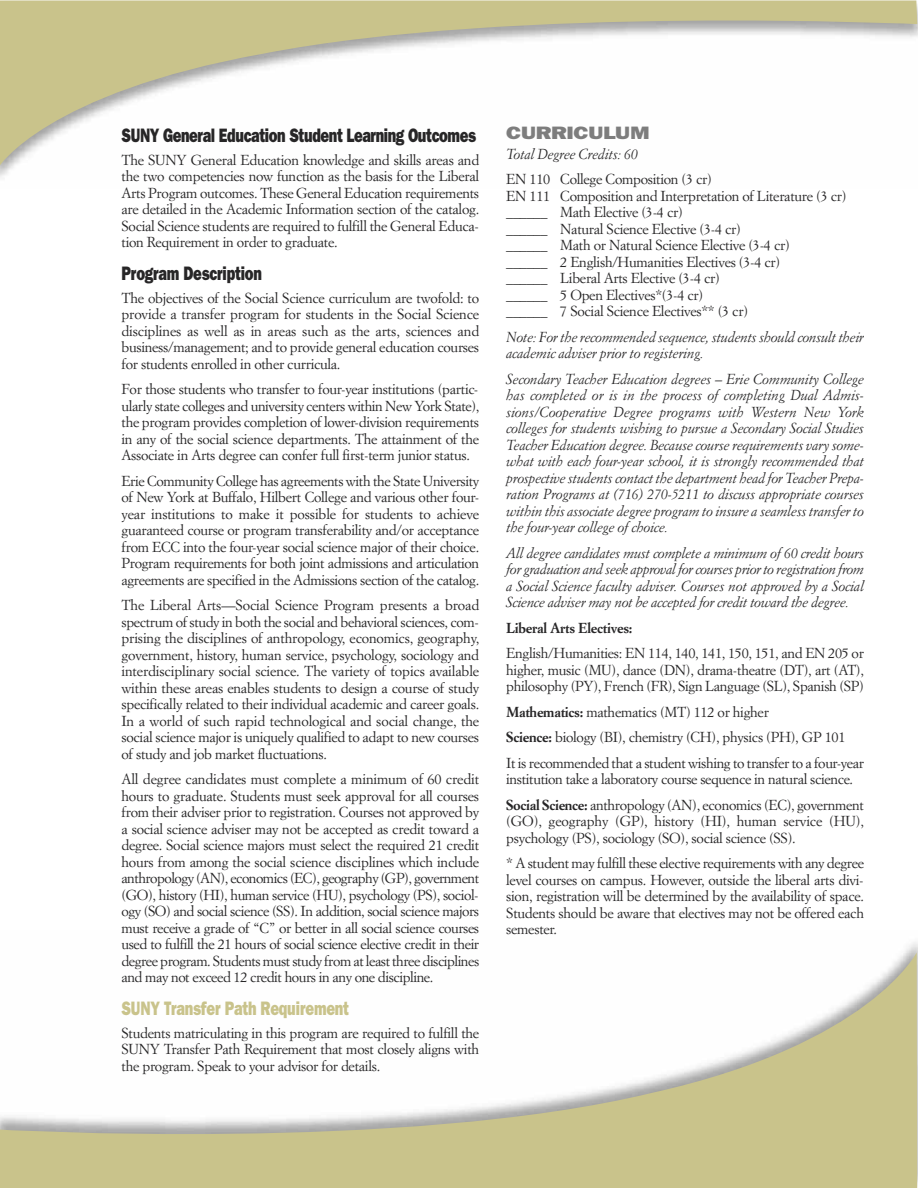
<style>
.page{position:relative;width:918px;height:1188px;background:#fff}
.page>*{position:absolute;margin:0;border:0;box-sizing:border-box;transform-origin:0 0}
.t1{font:19.5px "Francis Gothic Reduced Normal";letter-spacing:-.02em;color:#272627}
.t2{font:19.5px "Francis Gothic Reduced Normal";letter-spacing:-.01em;color:#c9c38b}
.t3{font:18px "Francis Gothic Extended Normal";letter-spacing:-.02em;color:#7d7d7d;scale:.85 1}
.t4{font:14.25px/16.5px "Simoncini Garamond";letter-spacing:-.02em;color:#272627;text-align:justify}
.t5{font:italic 14.25px/16.5px "Simoncini Garamond";letter-spacing:-.025em;color:#272627;text-align:justify}
.t6{font:700 14.25px "Simoncini Garamond";letter-spacing:-.02em;color:#272627}
.s1{font-weight:700}
</style>
<div class="page">
<svg style="left:0;top:0;width:917px;height:167px"></svg>
<svg style="left:0;top:952px;width:917px;height:236px"></svg>
<h1 class="t1" style="left:122px;top:124px;width:356px">SUNY General Education Student Learning Outcomes</h1>
<p class="t4" style="left:122px;top:153px;width:359px">The SUNY General Education knowledge and skills areas and the two competencies now function as the basis for the Liberal Arts Program outcomes. These General Education requirements are detailed in the Academic Information section of the catalog.<br>Social Science students are required to fulfill the General Educa&shy;tion Requirement in order to graduate.</p>
<h1 class="t1" style="left:122px;top:262px;width:142px">Program Description</h1>
<p class="t4" style="left:121px;top:291px;width:359px">The objectives of the Social Science curriculum are twofold: to provide a transfer program for students in the Social Science disciplines as well as in areas such as the arts, sciences and business/management; and to provide general education courses for students enrolled in other curricula.</p>
<p class="t4" style="left:121px;top:382px;width:359px">For those students who transfer to four-year institutions (partic&shy;ularly state colleges and university centers within New York State), the program provides completion of lower-division requirements in any of the social science departments. The attainment of the Associate in Arts degree can confer full first-term junior status.</p>
<p class="t4" style="left:121px;top:474px;width:359px">Erie Community College has agreements with the State University of New York at Buffalo, Hilbert College and various other four&shy;year institutions to make it possible for students to achieve guaranteed course or program transferability and/or acceptance from ECC into the four-year social science major of their choice.<br>Program requirements for both joint admissions and articulation agreements are specified in the Admissions section of the catalog.</p>
<p class="t4" style="left:121px;top:598px;width:359px">The Liberal Arts—Social Science Program presents a broad spectrum of study in both the social and behavioral sciences, com&shy;prising the disciplines of anthropology, economics, geography, government, history, human service, psychology, sociology and interdisciplinary social science. The variety of topics available within these areas enables students to design a course of study specifically related to their individual academic and career goals.<br>In a world of such rapid technological and social change, the social science major is uniquely qualified to adapt to new courses of study and job market fluctuations.</p>
<p class="t4" style="left:121px;top:772px;width:359px">All degree candidates must complete a minimum of 60 credit hours to graduate. Students must seek approval for all courses from their adviser prior to registration. Courses not approved by a social science adviser may not be accepted as credit toward a degree. Social science majors must select the required 21 credit hours from among the social science disciplines which include anthropology (AN), economics (EC), geography (GP), government (GO), history (HI), human service (HU), psychology (PS), sociol&shy;ogy (SO) and social science (SS). In addition, social science majors must receive a grade of “C” or better in all social science courses used to fulfill the 21 hours of social science elective credit in their degree program. Students must study from at least three disciplines and may not exceed 12 credit hours in any one discipline.</p>
<h1 class="t2" style="left:122px;top:997px;width:229px">SUNY Transfer Path Requirement</h1>
<p class="t4" style="left:122px;top:1026px;width:359px">Students matriculating in this program are required to fulfill the SUNY Transfer Path Requirement that most closely aligns with the program. Speak to your advisor for details.</p>
<p class="t3" style="left:506px;top:122px;width:171px">CURRICULUM</p>
<p class="t5" style="left:506px;top:146px;width:133px">Total Degree Credits: 60</p>
<p class="t4" style="left:506px;top:172px;width:342px;text-align:left">EN 110 College Composition (3 cr)<br>EN 111 Composition and Interpretation of Literature (3 cr) ______ Math Elective (3-4 cr)<br>______ Natural Science Elective (3-4 cr)<br>______ Math or Natural Science Elective (3-4 cr)<br>______ 2 English/Humanities Electives (3-4 cr)<br>______ Liberal Arts Elective (3-4 cr)<br>______ 5 Open Electives*(3-4 cr)<br>______ 7 Social Science Electives** (3 cr)</p>
<p class="t5" style="left:506px;top:329px;width:359px">Note: For the recommended sequence, students should consult their academic adviser prior to registering.</p>
<p class="t5" style="left:506px;top:371px;width:359px">Secondary Teacher Education degrees – Erie Community College has completed or is in the process of completing Dual Admis&shy;sions/Cooperative Degree programs with Western New York colleges for students wishing to pursue a Secondary Social Studies Teacher Education degree. Because course requirements vary some&shy;what with each four-year school, it is strongly recommended that prospective students contact the department head for Teacher Prepa&shy;ration Programs at (716) 270-5211 to discuss appropriate courses within this associate degree program to insure a seamless transfer to the four-year college of choice.</p>
<p class="t5" style="left:506px;top:545px;width:359px">All degree candidates must complete a minimum of 60 credit hours for graduation and seek approval for courses prior to registration from a Social Science faculty adviser. Courses not approved by a Social Science adviser may not be accepted for credit toward the degree.</p>
<p class="t6" style="left:506px;top:622px;width:128px">Liberal Arts Electives:</p>
<p class="t4" style="left:506px;top:646px;width:359px">English/Humanities: EN 114, 140, 141, 150, 151, and EN 205 or higher, music (MU), dance (DN), drama-theatre (DT), art (AT), philosophy (PY), French (FR), Sign Language (SL), Spanish (SP)</p>
<p class="t4" style="left:506px;top:700px;width:359px;line-height:25.5px;text-align:left"><span class="s1">Mathematics:</span> mathematics (MT) 112 or higher<br><span class="s1">Science:</span> biology (BI), chemistry (CH), physics (PH), GP 101<br>It is recommended that a student wishing to transfer to a four-year</p>
<p class="t4" style="left:506px;top:767px;width:359px;line-height:25.5px">institution take a laboratory course sequence in natural science.<br><span class="s1">Social Science:</span> anthropology (AN), economics (EC), government</p>
<p class="t4" style="left:506px;top:814px;width:359px">(GO), geography (GP), history (HI), human service (HU), psychology (PS), sociology (SO), social science (SS).</p>
<p class="t4" style="left:506px;top:856px;width:359px">* A student may fulfill these elective requirements with any degree level courses on campus. However, outside the liberal arts divi&shy;sion, registration will be determined by the availability of space.<br>Students should be aware that electives may not be offered each semester.</p>
</div>
